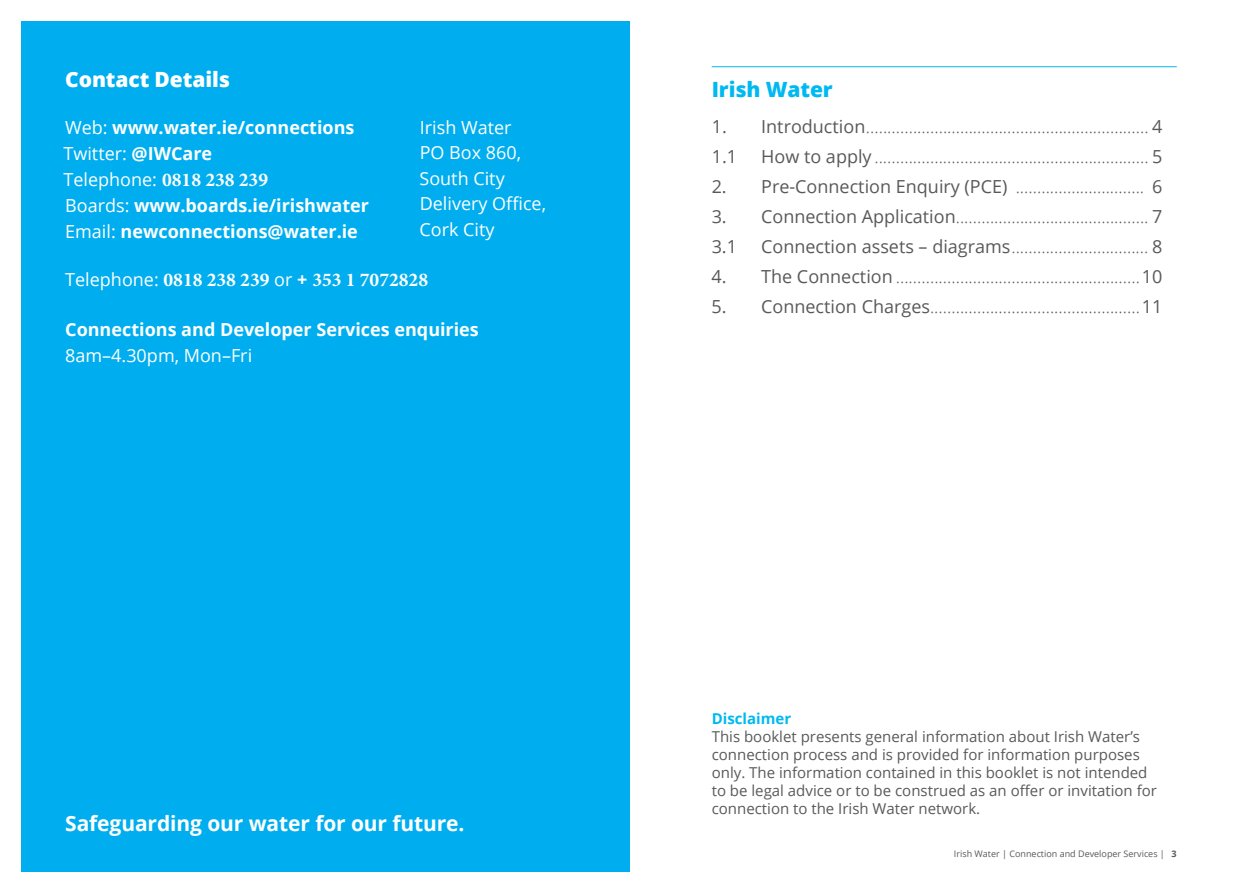
<style>
.page{position:relative;width:1259px;height:893px;background:#fff}
.page>*{position:absolute;margin:0;border:0;box-sizing:border-box;transform-origin:0 0}
.t1{font:700 21px "Open Sans";letter-spacing:-.005em;color:#fff}
.t2{font:800 21px "Open Sans";letter-spacing:-.005em;color:#fff}
.t3{font:800 21px "Open Sans";letter-spacing:-.005em;color:#00b9f1}
.t4{font:700 19.5px "Minion Pro";color:#fff}
.t5{font:300 18px/30px "Open Sans";color:#58595b}
.t6{font:700 18px/26.1px "Open Sans";color:#fff}
.t7{font:18px/25.5px "Open Sans";color:#fff}
.t8{font:15px/18px "Open Sans";color:#58595b}
.t9{font:700 15px "Open Sans";color:#00b9f1}
.t10{font:9px "Open Sans";color:#58595b}
.s1{font-weight:400}
.s2{font-family:"Minion Pro";font-size:19.5px}
.s3{font-family:"Open Sans";font-weight:400;font-size:18px}
.s4{font-family:"Open Sans";font-size:18px}
.s5{font-weight:700}
</style>
<div class="page">
<div style="left:21px;top:21px;width:608px;height:851px;background:#00aeef"></div>
<hr style="left:711px;top:66px;width:465px;height:1px;background:#00b9f1">
<p class="t2" style="left:65px;top:63px;width:166px">Contact Details</p>
<p class="t6" style="left:63px;top:114px;width:307px"><span class="s1">Web:</span> www.water.ie/connections<br><span class="s1">Twitter:</span> @IWCare<br><span class="s1">Telephone:</span> <span class="s2">0818 238 239<br></span><span class="s1">Boards:</span> www.boards.ie/irishwater<br><span class="s1">Email:</span> newconnections@water.ie</p>
<p class="t7" style="left:419px;top:114px;width:128px">Irish Water<br>PO Box 860,<br>South City<br>Delivery Office,<br>Cork City</p>
<p class="t4" style="left:65px;top:266px;width:364px"><span class="s3">Telephone:</span> 0818 238 239 <span class="s3">or</span> <span class="s4">+</span> 353 1 7072828</p>
<p class="t6" style="left:65px;top:316px;width:415px">Connections and Developer Services enquiries</p>
<p class="t7" style="left:65px;top:342px;width:188px">8am–4.30pm, Mon–Fri</p>
<p class="t1" style="left:65px;top:809px;width:401px">Safeguarding our water for our future.</p>
<p class="t3" style="left:711px;top:73px;width:123px">Irish Water</p>
<p class="t5" style="left:711px;top:111px;width:452px"><span class="s1">1. Introduction</span>.................................................................. <span class="s1">4<br>1.1</span></p>
<p class="t5" style="left:761px;top:141px;width:403px"><span class="s1">How to apply</span> ................................................................ <span class="s1">5</span></p>
<p class="t5" style="left:711px;top:171px;width:452px"><span class="s1">2. Pre-Connection Enquiry (PCE)</span> .............................. <span class="s1">6</span></p>
<p class="t5" style="left:711px;top:201px;width:452px"><span class="s1">3. Connection Application</span>............................................. <span class="s1">7<br>3.1</span></p>
<p class="t5" style="left:761px;top:231px;width:403px"><span class="s1">Connection assets – diagrams</span>................................ <span class="s1">8</span></p>
<p class="t5" style="left:711px;top:261px;width:452px"><span class="s1">4. The Connection</span> .........................................................<span class="s1">10</span></p>
<p class="t5" style="left:711px;top:291px;width:452px"><span class="s1">5. Connection Charges</span>.................................................<span class="s1">11</span></p>
<p class="t9" style="left:711px;top:708px;width:81px">Disclaimer</p>
<p class="t8" style="left:711px;top:727px;width:447px">This booklet presents general information about Irish Water’s connection process and is provided for information purposes only. The information contained in this booklet is not intended to be legal advice or to be construed as an offer or invitation for connection to the Irish Water network.</p>
<p class="t10" style="left:954px;top:848px;width:224px">Irish Water | Connection and Developer Services | <span class="s5">3</span></p>
</div>
